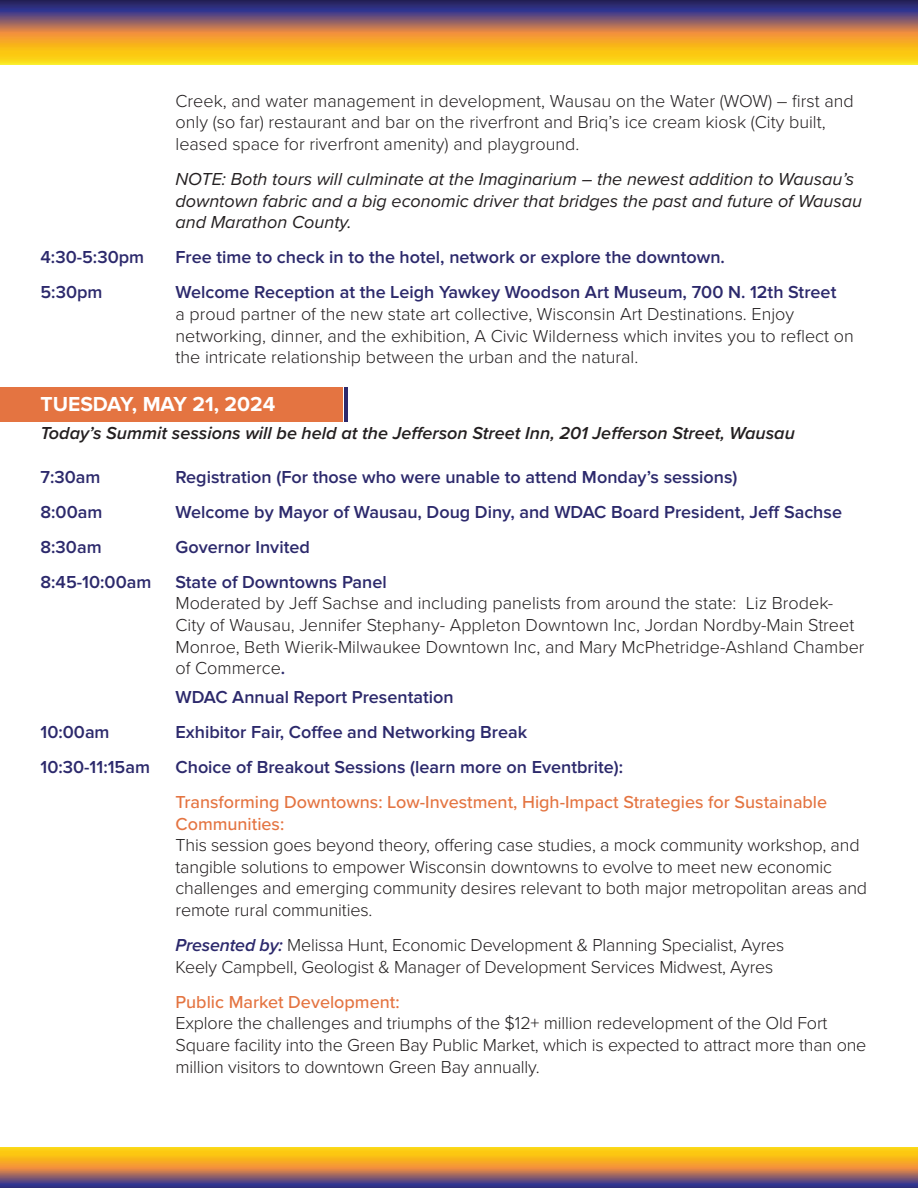
<style>
.page{position:relative;width:918px;height:1188px;background:#fff}
.page>*{position:absolute;margin:0;border:0;box-sizing:border-box;transform-origin:0 0}
.t1{font:700 21px "Proxima Nova";color:#fff}
.t2{font:300 18px/21.6px "Proxima Nova";color:#231f20}
.t3{font:600 18px "Proxima Nova";color:#2c296c}
.t4{font:italic 18px/21.6px "Proxima Nova";color:#231f20}
.t5{font:500 18px/21.6px "Proxima Nova";color:#e47441}
.t6{font:italic 600 18px "Proxima Nova";color:#231f20}
.s1{font-weight:600;color:#2c296c}
.s2{font-weight:600;font-style:italic;color:#2c296c}
</style>
<div class="page">
<div style="left:0;top:387px;width:343px;height:34px;background:#e47441"></div>
<hr style="left:344px;top:387px;width:3px;height:34px;background:#2c296c">
<svg style="left:0;top:0;width:918px;height:65px;background:#b38545"></svg>
<svg style="left:0;top:1148px;width:918px;height:40px;background:#bd8745"></svg>
<p class="t2" style="left:176px;top:89px;width:680px">Creek, and water management in development, Wausau on the Water (WOW) – first and only (so far) restaurant and bar on the riverfront and Briq’s ice cream kiosk (City built, leased space for riverfront amenity) and playground.</p>
<p class="t4" style="left:176px;top:167px;width:688px">NOTE: Both tours will culminate at the Imaginarium – the newest addition to Wausau’s downtown fabric and a big economic driver that bridges the past and future of Wausau and Marathon County.</p>
<p class="t3" style="left:40px;top:247px;width:105px">4:30-5:30pm</p>
<p class="t3" style="left:176px;top:247px;width:551px">Free time to check in to the hotel, network or explore the downtown.</p>
<p class="t3" style="left:40px;top:282px;width:64px">5:30pm</p>
<p class="t3" style="left:176px;top:282px;width:662px">Welcome Reception at the Leigh Yawkey Woodson Art Museum, 700 N. 12th Street</p>
<p class="t2" style="left:176px;top:302px;width:680px">a proud partner of the new state art collective, Wisconsin Art Destinations. Enjoy networking, dinner, and the exhibition, A Civic Wilderness which invites you to reflect on the intricate relationship between the urban and the natural.</p>
<p class="t1" style="left:40px;top:392px;width:236px">TUESDAY, MAY 21, 2024</p>
<p class="t6" style="left:40px;top:420px;width:756px">Today’s Summit sessions will be held at the Jefferson Street Inn, 201 Jefferson Street, Wausau</p>
<p class="t3" style="left:40px;top:466px;width:62px">7:30am</p>
<p class="t3" style="left:176px;top:466px;width:564px">Registration (For those who were unable to attend Monday’s sessions)</p>
<p class="t3" style="left:40px;top:501px;width:63px">8:00am</p>
<p class="t3" style="left:176px;top:501px;width:668px">Welcome by Mayor of Wausau, Doug Diny, and WDAC Board President, Jeff Sachse</p>
<p class="t3" style="left:40px;top:536px;width:63px">8:30am</p>
<p class="t3" style="left:176px;top:536px;width:136px">Governor Invited</p>
<p class="t3" style="left:40px;top:572px;width:112px">8:45-10:00am</p>
<p class="t3" style="left:176px;top:572px;width:213px">State of Downtowns Panel</p>
<p class="t2" style="left:176px;top:592px;width:691px">Moderated by Jeff Sachse and including panelists from around the state: Liz Brodek-City of Wausau, Jennifer Stephany- Appleton Downtown Inc, Jordan Nordby-Main Street Monroe, Beth Wierik-Milwaukee Downtown Inc, and Mary McPhetridge-Ashland Chamber of Commerce<span class="s1">.</span></p>
<p class="t3" style="left:176px;top:686px;width:280px">WDAC Annual Report Presentation</p>
<p class="t3" style="left:40px;top:721px;width:71px">10:00am</p>
<p class="t3" style="left:176px;top:721px;width:353px">Exhibitor Fair, Coffee and Networking Break</p>
<p class="t3" style="left:40px;top:756px;width:111px">10:30-11:15am</p>
<p class="t3" style="left:176px;top:756px;width:449px">Choice of Breakout Sessions (learn more on Eventbrite):</p>
<p class="t5" style="left:176px;top:790px;width:653px">Transforming Downtowns: Low-Investment, High-Impact Strategies for Sustainable<br>Communities:</p>
<p class="t2" style="left:176px;top:833px;width:693px">This session goes beyond theory, offering case studies, a mock community workshop, and tangible solutions to empower Wisconsin downtowns to evolve to meet new economic challenges and emerging community desires relevant to both major metropolitan areas and remote rural communities.</p>
<p class="t2" style="left:176px;top:933px;width:610px"><span class="s2">Presented by:</span> Melissa Hunt, Economic Development &amp; Planning Specialist, Ayres<br>Keely Campbell, Geologist &amp; Manager of Development Services Midwest, Ayres</p>
<p class="t5" style="left:176px;top:990px;width:226px">Public Market Development:</p>
<p class="t2" style="left:176px;top:1012px;width:693px">Explore the challenges and triumphs of the $12+ million redevelopment of the Old Fort<br>Square facility into the Green Bay Public Market, which is expected to attract more than one million visitors to downtown Green Bay annually.</p>
</div>
